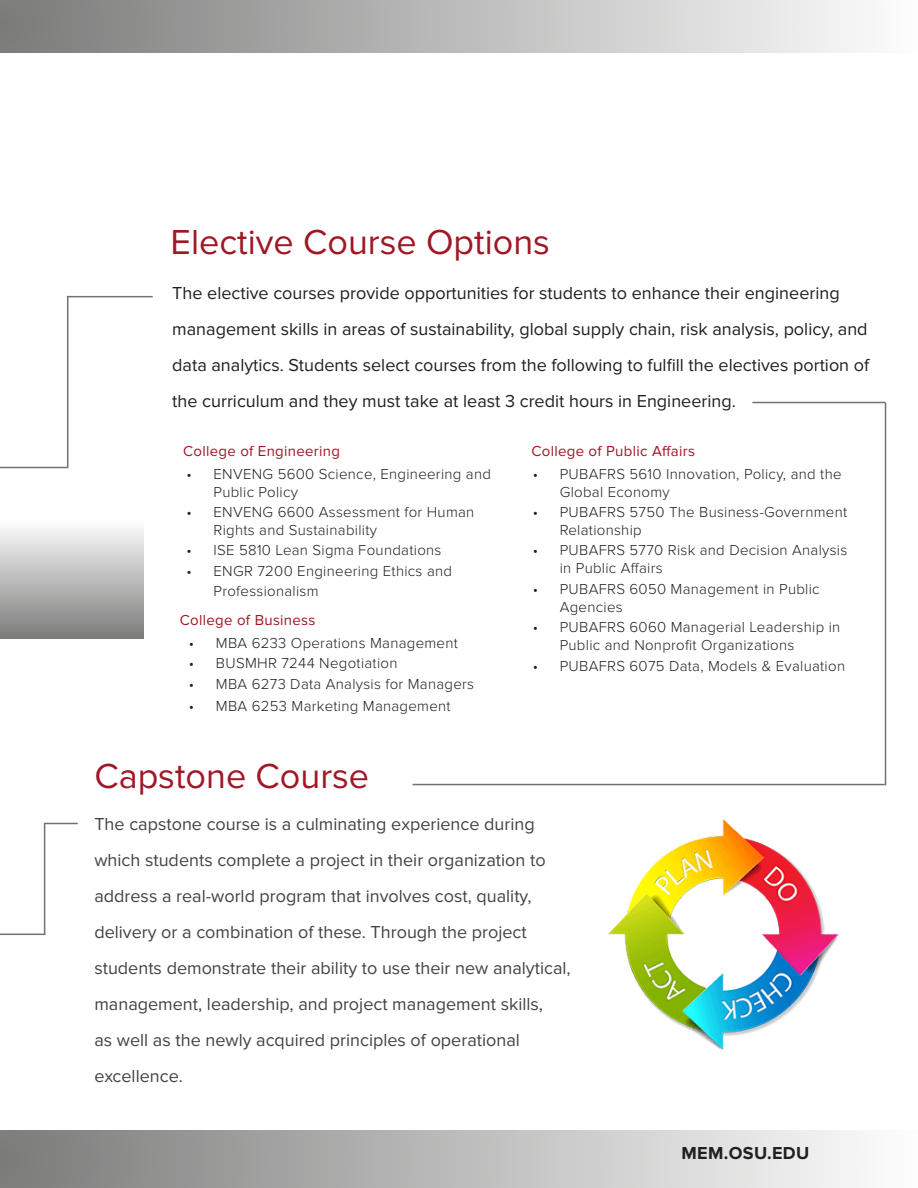
<style>
.page{position:relative;width:918px;height:1188px;background:#fff}
.page>*{position:absolute;margin:0;border:0;box-sizing:border-box;transform-origin:0 0}
.body_copy{font:36px "Proxima Nova";color:#a01726}
.body_copy-2{font:18px/36px "Proxima Nova";color:#424443}
.body_copy-3{font:18px/36px "Proxima Nova";color:#231f20}
.callout_header{font:700 18px "Proxima Nova";letter-spacing:.02em;color:#231f20}
.t1{font:300 15px/18px "Proxima Nova";letter-spacing:.02em;color:#231f20}
.callout_header-2{font:15px "Proxima Nova";letter-spacing:.02em;color:#a01726}
</style>
<div class="page">
<div style="left:0;top:520px;width:144px;height:118px;background:linear-gradient(to bottom,#fdfdfd,#7d7d7c)"></div>
<div style="left:0;top:1131px;width:918px;height:57px;background:linear-gradient(to right,#7b7b7a,#fdfdfd)"></div>
<div style="left:0;top:0;width:918px;height:53px;background:linear-gradient(to right,#7b7b79,#fdfdfd)"></div>
<hr style="left:752px;top:402px;width:134px;height:1px;background:#717271">
<hr style="left:885px;top:403px;width:1px;height:382px;background:#717271">
<hr style="left:0;top:467px;width:67px;height:1px;background:#717271">
<hr style="left:67px;top:296px;width:1px;height:172px;background:#717271">
<hr style="left:44px;top:823px;width:34px;height:1px;background:#717271">
<hr style="left:44px;top:824px;width:1px;height:111px;background:#717271">
<hr style="left:0;top:934px;width:45px;height:1px;background:#717271">
<img style="left:609px;top:820px;width:229px;height:230px">
<hr style="left:67px;top:296px;width:86px;height:1px;background:#717271">
<hr style="left:413px;top:784px;width:472px;height:1px;background:#717271">
<p class="body_copy" style="left:171px;top:221px;width:381px">Elective Course Options</p>
<p class="body_copy-3" style="left:172px;top:276px;width:699px">The elective courses provide opportunities for students to enhance their engineering management skills in areas of sustainability, global supply chain, risk analysis, policy, and data analytics. Students select courses from the following to fulfill the electives portion of the curriculum and they must take at least 3 credit hours in Engineering.</p>
<p class="callout_header-2" style="left:183px;top:442px;width:158px">College of Engineering</p>
<p class="t1" style="left:214px;top:465px;width:279px;text-indent:-27px">• ENVENG 5600 Science, Engineering and<br>Public Policy</p>
<p class="t1" style="left:214px;top:503px;width:262px;text-indent:-27px">• ENVENG 6600 Assessment for Human<br>Rights and Sustainability</p>
<p class="t1" style="left:187px;top:542px;width:256px">• ISE 5810 Lean Sigma Foundations</p>
<p class="t1" style="left:214px;top:561px;width:240px;line-height:19.8px;text-indent:-27px">• ENGR 7200 Engineering Ethics and<br>Professionalism</p>
<p class="callout_header-2" style="left:180px;top:612px;width:137px">College of Business</p>
<p class="t1" style="left:189px;top:634px;width:271px">• MBA 6233 Operations Management</p>
<p class="t1" style="left:189px;top:655px;width:210px">• BUSMHR 7244 Negotiation</p>
<p class="t1" style="left:189px;top:675px;width:287px">• MBA 6273 Data Analysis for Managers</p>
<p class="t1" style="left:189px;top:697px;width:263px">• MBA 6253 Marketing Management</p>
<p class="callout_header-2" style="left:531px;top:442px;width:165px">College of Public Affairs</p>
<p class="t1" style="left:560px;top:465px;width:283px;text-indent:-27px">• PUBAFRS 5610 Innovation, Policy, and the<br>Global Economy</p>
<p class="t1" style="left:560px;top:503px;width:289px;text-indent:-27px">• PUBAFRS 5750 The Business-Government<br>Relationship</p>
<p class="t1" style="left:560px;top:542px;width:289px;text-indent:-27px">• PUBAFRS 5770 Risk and Decision Analysis in Public Affairs</p>
<p class="t1" style="left:560px;top:580px;width:261px;text-indent:-27px">• PUBAFRS 6050 Management in Public<br>Agencies</p>
<p class="t1" style="left:560px;top:619px;width:282px;text-indent:-27px">• PUBAFRS 6060 Managerial Leadership in<br>Public and Nonprofit Organizations</p>
<p class="t1" style="left:533px;top:657px;width:314px">• PUBAFRS 6075 Data, Models &amp; Evaluation</p>
<p class="body_copy" style="left:94px;top:755px;width:276px">Capstone Course</p>
<p class="body_copy-2" style="left:94px;top:806px;width:478px">The capstone course is a culminating experience during which students complete a project in their organization to address a real-world program that involves cost, quality, delivery or a combination of these. Through the project students demonstrate their ability to use their new analytical, management, leadership, and project management skills,<br>as well as the newly acquired principles of operational excellence.</p>
<p class="callout_header" style="left:681px;top:1143px;width:129px">MEM.OSU.EDU</p>
</div>
